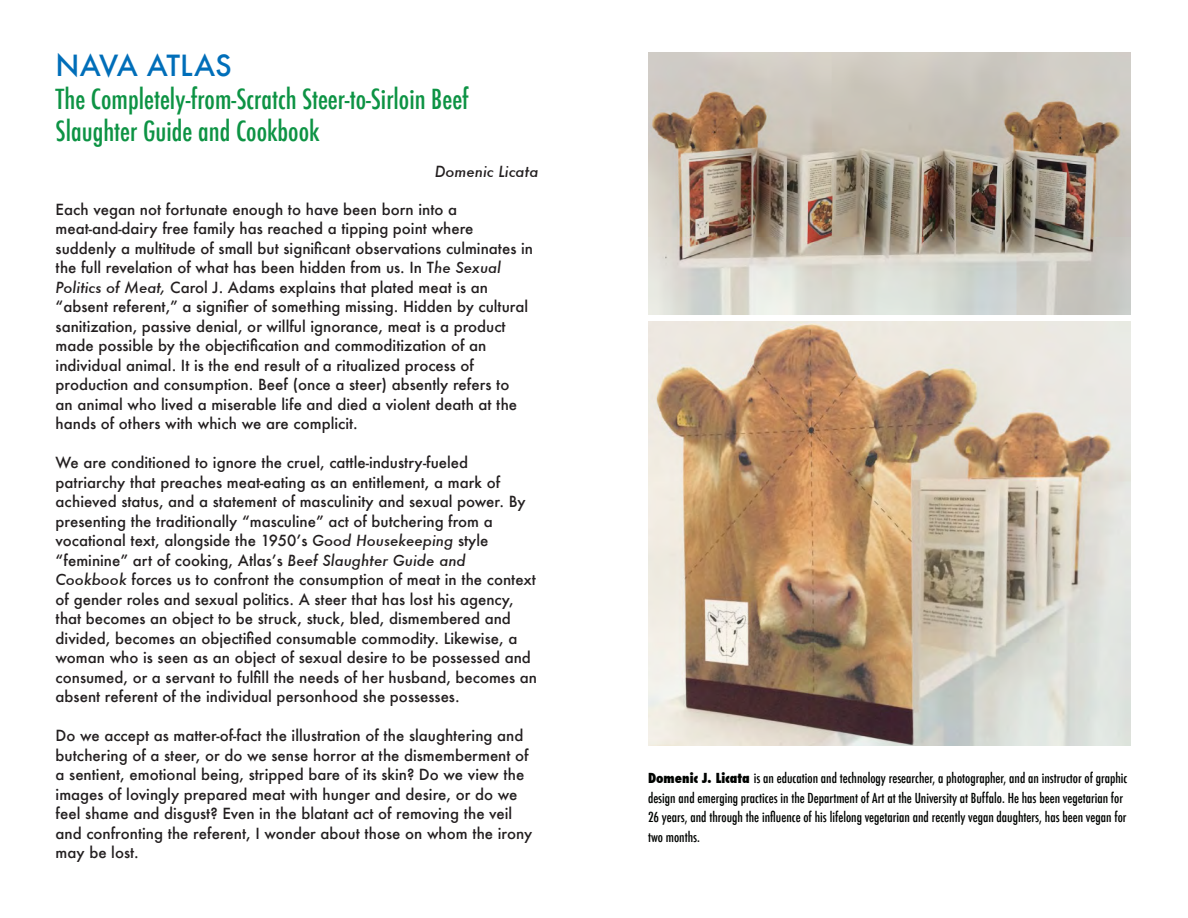
<style>
.page{position:relative;width:1188px;height:918px;background:#fff}
.page>*{position:absolute;margin:0;border:0;box-sizing:border-box;transform-origin:0 0}
.t1{font:500 28.5px "Futura";color:#006eb9}
.t2{font:500 condensed 27px "Futura";color:#0d9344}
.t3{font:500 15px/19.5px "Futura";color:#231f20}
.t4{font:italic 500 15px "Futura";color:#231f20}
.t5{font:500 condensed 13.5px/19.5px "Futura";color:#000300}
.s1{font-style:italic}
.s2{font-weight:800}
</style>
<div class="page">
<img style="left:648px;top:53px;width:483px;height:261px">
<img style="left:648px;top:322px;width:483px;height:423px">
<p class="t1" style="left:56px;top:46px;width:178px">NAVA ATLAS</p>
<p class="t2" style="left:56px;top:81px;width:415px">The Completely-from-Scratch Steer-to-Sirloin Beef</p>
<p class="t2" style="left:56px;top:114px;width:266px">Slaughter Guide and Cookbook</p>
<p class="t4" style="left:435px;top:161px;width:105px">Domenic Licata</p>
<p class="t3" style="left:56px;top:199px;width:403px">Each vegan not fortunate enough to have been born into a</p>
<p class="t3" style="left:56px;top:219px;width:419px">meat-and-dairy free family has reached a tipping point where</p>
<p class="t3" style="left:56px;top:238px;width:479px">suddenly a multitude of small but significant observations culminates in the full revelation of what has been hidden from us. In T<span class="s1">he Sexual</span></p>
<p class="t3" style="left:56px;top:277px;width:474px"><span class="s1">Politics of Meat,</span> Carol J. Adams explains that plated meat is an “absent referent,” a signifier of something missing. Hidden by cultural sanitization, passive denial, or willful ignorance, meat is a product made possible by the objectification and commoditization of an</p>
<p class="t3" style="left:56px;top:355px;width:420px">individual animal. It is the end result of a ritualized process of</p>
<p class="t3" style="left:56px;top:375px;width:463px">production and consumption. Beef (once a steer) absently refers to an animal who lived a miserable life and died a violent death at the hands of others with which we are complicit.</p>
<p class="t3" style="left:56px;top:453px;width:414px">We are conditioned to ignore the cruel, cattle-industry-fueled</p>
<p class="t3" style="left:56px;top:472px;width:472px">patriarchy that preaches meat-eating as an entitlement, a mark of achieved status, and a statement of masculinity and sexual power. By presenting the traditionally “masculine” act of butchering from a</p>
<p class="t3" style="left:56px;top:531px;width:434px">vocational text, alongside the 1950’s <span class="s1">Good Housekeeping</span> style</p>
<p class="t3" style="left:56px;top:550px;width:412px">“feminine” art of cooking, Atlas’s <span class="s1">Beef Slaughter Guide and</span></p>
<p class="t3" style="left:56px;top:570px;width:483px"><span class="s1">Cookbook</span> forces us to confront the consumption of meat in the context of gender roles and sexual politics. A steer that has lost his agency, that becomes an object to be struck, stuck, bled, dismembered and divided, becomes an objectified consumable commodity. Likewise, a woman who is seen as an object of sexual desire to be possessed and consumed, or a servant to fulfill the needs of her husband, becomes an absent referent of the individual personhood she possesses.</p>
<p class="t3" style="left:56px;top:726px;width:478px">Do we accept as matter-of-fact the illustration of the slaughtering and butchering of a steer, or do we sense horror at the dismemberment of a sentient, emotional being, stripped bare of its skin? Do we view the images of lovingly prepared meat with hunger and desire, or do we feel shame and disgust? Even in the blatant act of removing the veil and confronting the referent, I wonder about those on whom the irony may be lost.</p>
<p class="t5" style="left:648px;top:769px;width:481px"><span class="s2">Domenic J. Licata</span> is an education and technology researcher, a photographer, and an instructor of graphic design and emerging practices in the Department of Art at the University at Buffalo. He has been vegetarian for</p>
<p class="t5" style="left:648px;top:808px;width:480px">26 years, and through the influence of his lifelong vegetarian and recently vegan daughters, has been vegan for two months.</p>
</div>
